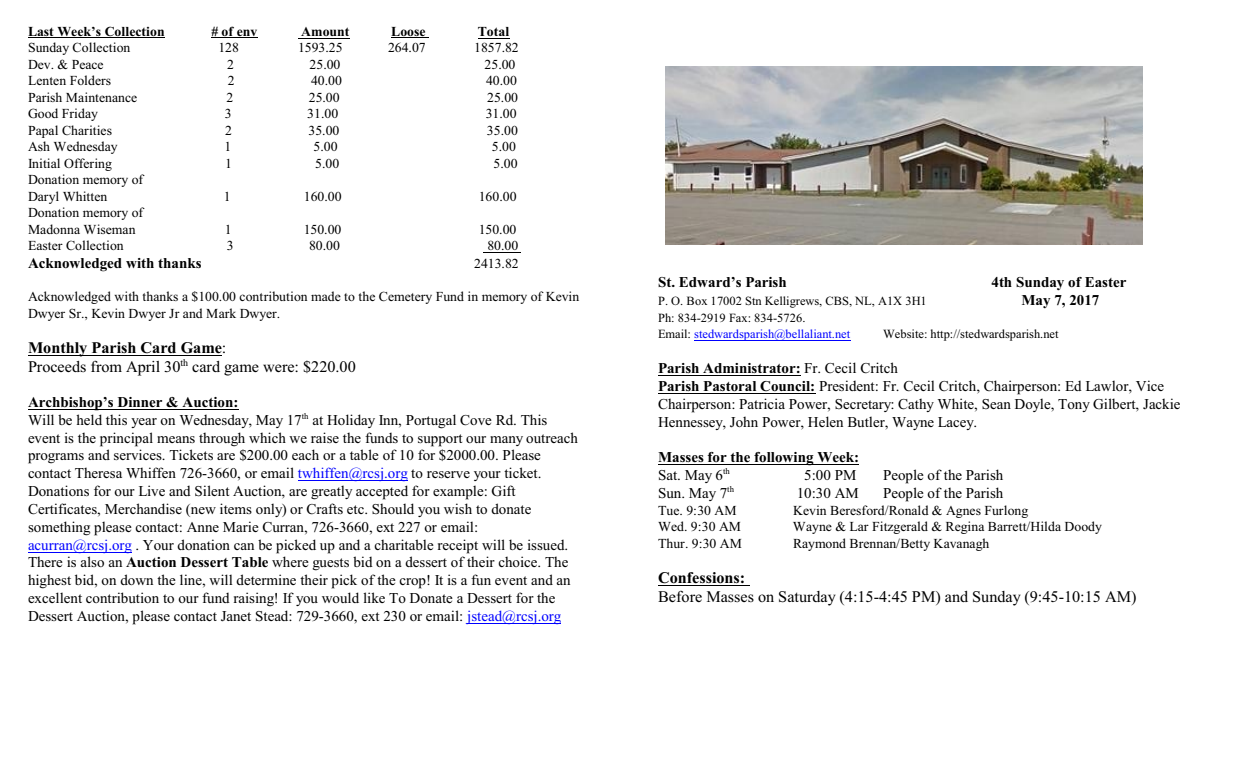
<style>
.page{position:relative;width:1260px;height:765px;background:#fff}
.page>*{position:absolute;margin:0;border:0;box-sizing:border-box;transform-origin:0 0}
.t1{font:16.25px/19.4px "Times New Roman";color:#000}
.t2{font:700 16.25px "Times New Roman";color:#000}
.t3{font:15px/17.9px "Times New Roman";color:#000}
.t4{font:700 15px/17.9px "Times New Roman";color:#000}
.t5{font:13.75px/16.5px "Times New Roman";color:#000}
.t6{font:700 13.75px "Times New Roman";color:#000}
.t7{font:12.5px/15.6px "Times New Roman";color:#000}
.s1{font-weight:700}
.s2{color:#00f}
.s3{font-weight:400}
</style>
<div class="page">
<hr style="left:28px;top:38px;width:137px;height:1px;background:#000">
<hr style="left:211px;top:38px;width:47px;height:1px;background:#000">
<hr style="left:298px;top:38px;width:52px;height:1px;background:#000">
<hr style="left:392px;top:38px;width:37px;height:1px;background:#000">
<hr style="left:478px;top:38px;width:32px;height:1px;background:#000">
<hr style="left:483px;top:252px;width:38px;height:1px;background:#000">
<hr style="left:28px;top:355px;width:194px;height:1px;background:#000">
<hr style="left:28px;top:409px;width:211px;height:1px;background:#000">
<hr style="left:298px;top:480px;width:110px;height:1px;background:#00f">
<hr style="left:28px;top:552px;width:104px;height:1px;background:#00f">
<hr style="left:467px;top:623px;width:94px;height:1px;background:#00f">
<img style="left:666px;top:67px;width:477px;height:178px">
<hr style="left:694px;top:340px;width:156px;height:1px;background:#00f">
<hr style="left:658px;top:375px;width:143px;height:1px;background:#000">
<hr style="left:658px;top:393px;width:157px;height:1px;background:#000">
<hr style="left:658px;top:465px;width:201px;height:1px;background:#000">
<hr style="left:658px;top:585px;width:91px;height:1px;background:#000">
<p class="t6" style="left:28px;top:26px;width:138px">Last Week’s Collection</p>
<p class="t6" style="left:211px;top:26px;width:48px"># of env</p>
<p class="t6" style="left:301px;top:26px;width:50px">Amount</p>
<p class="t6" style="left:391px;top:26px;width:36px">Loose</p>
<p class="t6" style="left:478px;top:26px;width:33px">Total</p>
<p class="t5" style="left:28px;top:41px;width:104px">Sunday Collection</p>
<p class="t5" style="left:218px;top:41px;width:22px">128</p>
<p class="t5" style="left:298px;top:41px;width:46px">1593.25</p>
<p class="t5" style="left:388px;top:41px;width:39px">264.07</p>
<p class="t5" style="left:474px;top:41px;width:46px">1857.82</p>
<p class="t5" style="left:28px;top:57px;width:77px">Dev. &amp; Peace</p>
<p class="t5" style="left:227px;top:57px;width:8px">2</p>
<p class="t5" style="left:310px;top:57px;width:32px">25.00</p>
<p class="t5" style="left:485px;top:57px;width:32px">25.00</p>
<p class="t5" style="left:28px;top:74px;width:85px">Lenten Folders</p>
<p class="t5" style="left:228px;top:74px;width:8px">2</p>
<p class="t5" style="left:311px;top:74px;width:32px">40.00</p>
<p class="t5" style="left:486px;top:74px;width:32px">40.00</p>
<p class="t5" style="left:28px;top:90px;width:111px">Parish Maintenance</p>
<p class="t5" style="left:226px;top:90px;width:8px">2</p>
<p class="t5" style="left:309px;top:90px;width:32px">25.00</p>
<p class="t5" style="left:487px;top:90px;width:32px">25.00</p>
<p class="t5" style="left:28px;top:107px;width:71px">Good Friday</p>
<p class="t5" style="left:225px;top:107px;width:8px">3</p>
<p class="t5" style="left:307px;top:107px;width:32px">31.00</p>
<p class="t5" style="left:486px;top:107px;width:32px">31.00</p>
<p class="t5" style="left:28px;top:123px;width:86px">Papal Charities</p>
<p class="t5" style="left:225px;top:123px;width:8px">2</p>
<p class="t5" style="left:309px;top:123px;width:32px">35.00</p>
<p class="t5" style="left:487px;top:123px;width:32px">35.00</p>
<p class="t5" style="left:28px;top:140px;width:91px">Ash Wednesday</p>
<p class="t5" style="left:224px;top:140px;width:8px">1</p>
<p class="t5" style="left:314px;top:140px;width:26px">5.00</p>
<p class="t5" style="left:492px;top:140px;width:26px">5.00</p>
<p class="t5" style="left:28px;top:156px;width:85px">Initial Offering</p>
<p class="t5" style="left:225px;top:156px;width:8px">1</p>
<p class="t5" style="left:315px;top:156px;width:26px">5.00</p>
<p class="t5" style="left:494px;top:156px;width:26px">5.00</p>
<p class="t5" style="left:28px;top:173px;width:117px">Donation memory of<br>Daryl Whitten</p>
<p class="t5" style="left:224px;top:189px;width:8px">1</p>
<p class="t5" style="left:304px;top:189px;width:39px">160.00</p>
<p class="t5" style="left:479px;top:189px;width:39px">160.00</p>
<p class="t5" style="left:28px;top:206px;width:117px">Donation memory of<br>Madonna Wiseman</p>
<p class="t5" style="left:225px;top:222px;width:8px">1</p>
<p class="t5" style="left:304px;top:222px;width:39px">150.00</p>
<p class="t5" style="left:479px;top:222px;width:39px">150.00</p>
<p class="t5" style="left:28px;top:239px;width:97px">Easter Collection</p>
<p class="t5" style="left:227px;top:239px;width:8px">3</p>
<p class="t5" style="left:309px;top:239px;width:32px">80.00</p>
<p class="t5" style="left:487px;top:239px;width:32px">80.00</p>
<p class="t4" style="left:28px;top:255px;width:175px">Acknowledged with thanks</p>
<p class="t5" style="left:474px;top:256px;width:46px">2413.82</p>
<p class="t5" style="left:28px;top:290px;width:553px">Acknowledged with thanks a $100.00 contribution made to the Cemetery Fund in memory of Kevin<br>Dwyer Sr., Kevin Dwyer Jr and Mark Dwyer.</p>
<p class="t1" style="left:28px;top:339px;width:329px"><span class="s1">Monthly Parish Card Game</span>:<br>Proceeds from April 30<sup>th</sup> card game were: $220.00</p>
<p class="t3" style="left:28px;top:394px;width:551px"><span class="s1">Archbishop’s Dinner &amp; Auction:<br></span>Will be held this year on Wednesday, May 17<sup>th</sup> at Holiday Inn, Portugal Cove Rd. This event is the principal means through which we raise the funds to support our many outreach programs and services. Tickets are $200.00 each or a table of 10 for $2000.00. Please contact Theresa Whiffen 726-3660, or email <span class="s2">twhiffen@rcsj.org</span> to reserve your ticket.<br>Donations for our Live and Silent Auction, are greatly accepted for example: Gift Certificates, Merchandise (new items only) or Crafts etc. Should you wish to donate something please contact: Anne Marie Curran, 726-3660, ext 227 or email: <span class="s2">acurran@rcsj.org</span> . Your donation can be picked up and a charitable receipt will be issued.<br>There is also an <span class="s1">Auction Dessert Table</span> where guests bid on a dessert of their choice. The highest bid, on down the line, will determine their pick of the crop! It is a fun event and an excellent contribution to our fund raising! If you would like To Donate a Dessert for the Dessert Auction, please contact Janet Stead: 729-3660, ext 230 or email: <span class="s2">jstead@rcsj.org</span></p>
<p class="t4" style="left:658px;top:274px;width:130px">St. Edward’s Parish</p>
<p class="t4" style="left:992px;top:274px;width:136px">4th Sunday of Easter</p>
<p class="t7" style="left:658px;top:294px;width:270px">P. O. Box 17002 Stn Kelligrews, CBS, NL, A1X 3H1</p>
<p class="t4" style="left:1021px;top:292px;width:79px">May 7, 2017</p>
<p class="t7" style="left:658px;top:312px;width:194px">Ph: 834-2919 Fax: 834-5726.<br>Email: <span class="s2">stedwardsparish@bellaliant.net</span></p>
<p class="t7" style="left:883px;top:327px;width:177px">Website: http://stedwardsparish.net</p>
<p class="t3" style="left:658px;top:361px;width:524px"><span class="s1">Parish Administrator:</span> Fr. Cecil Critch<br><span class="s1">Parish Pastoral Council:</span> President: Fr. Cecil Critch, Chairperson: Ed Lawlor, Vice Chairperson: Patricia Power, Secretary: Cathy White, Sean Doyle, Tony Gilbert, Jackie Hennessey, John Power, Helen Butler, Wayne Lacey.</p>
<p class="t4" style="left:658px;top:450px;width:203px">Masses for the following Week:<br><span class="s3">Sat. May 6</span><sup>th</sup></p>
<p class="t3" style="left:804px;top:468px;width:54px">5:00 PM</p>
<p class="t3" style="left:883px;top:468px;width:122px">People of the Parish</p>
<p class="t3" style="left:658px;top:485px;width:78px">Sun. May 7<sup>th</sup></p>
<p class="t3" style="left:797px;top:485px;width:64px">10:30 AM</p>
<p class="t3" style="left:883px;top:485px;width:122px">People of the Parish</p>
<p class="t5" style="left:658px;top:503px;width:80px">Tue. 9:30 AM</p>
<p class="t5" style="left:793px;top:503px;width:237px">Kevin Beresford/Ronald &amp; Agnes Furlong</p>
<p class="t5" style="left:658px;top:520px;width:85px">Wed. 9:30 AM</p>
<p class="t5" style="left:793px;top:520px;width:311px">Wayne &amp; Lar Fitzgerald &amp; Regina Barrett/Hilda Doody</p>
<p class="t5" style="left:658px;top:536px;width:85px">Thur. 9:30 AM</p>
<p class="t5" style="left:793px;top:536px;width:198px">Raymond Brennan/Betty Kavanagh</p>
<p class="t2" style="left:658px;top:572px;width:89px">Confessions:</p>
<p class="t1" style="left:658px;top:589px;width:480px">Before Masses on Saturday (4:15-4:45 PM) and Sunday (9:45-10:15 AM)</p>
</div>
